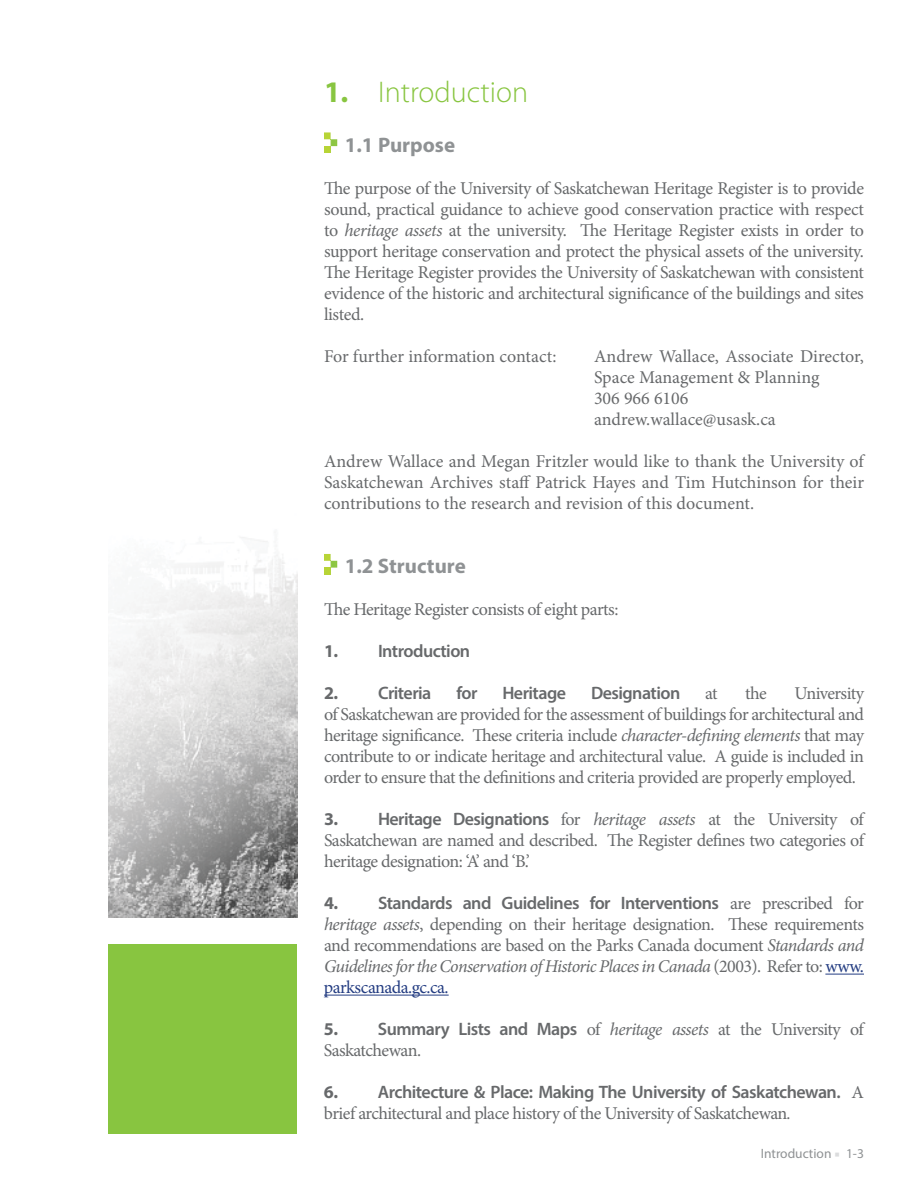
<style>
.page{position:relative;width:918px;height:1188px;background:#fff}
.page>*{position:absolute;margin:0;border:0;box-sizing:border-box;transform-origin:0 0}
.t1{font:300 30px "Myriad Pro";color:#88c540}
.t2{font:700 21px "Myriad Pro";color:#8f9294}
.t3{font:18px/21px "Minion Pro";letter-spacing:-.03em;color:#67696b;text-align:justify}
.t4{font:600 18px "Myriad Pro";letter-spacing:-.03em;color:#67696b}
.t5{font:18px/21px "Minion Pro";color:#67696b}
.t6{font:13.5px "Myriad Pro";color:#8f9294}
.s1{font-weight:700}
.s2{font-style:italic}
.s3{font-family:"Minion Pro";font-weight:400}
.s4{font-family:"Minion Pro";font-weight:400;font-style:italic}
.s5{color:#243d82}
.s6{font-family:"Minion Pro";font-weight:700;color:#dbdcdd}
</style>
<div class="page">
<img style="left:108px;top:537px;width:189px;height:380px">
<hr style="left:825px;top:974px;width:39px;height:1px;background:#243d82">
<hr style="left:324px;top:995px;width:125px;height:1px;background:#243d82">
<div style="left:108px;top:944px;width:189px;height:190px;background:#88c540"></div>
<svg style="left:324px;top:132px;width:13px;height:21px"></svg>
<svg style="left:324px;top:554px;width:13px;height:20px"></svg>
<h1 class="t1" style="left:324px;top:74px;width:206px"><span class="s1">1.</span> Introduction</h1>
<p class="t2" style="left:345px;top:132px;width:112px">1.1 Purpose</p>
<p class="t3" style="left:324px;top:179px;width:542px">The purpose of the University of Saskatchewan Heritage Register is to provide sound, practical guidance to achieve good conservation practice with respect to <span class="s2">heritage assets</span> at the university. The Heritage Register exists in order to support heritage conservation and protect the physical assets of the university.<br>The Heritage Register provides the University of Saskatchewan with consistent evidence of the historic and architectural significance of the buildings and sites listed.</p>
<p class="t5" style="left:324px;top:347px;width:234px">For further information contact:</p>
<p class="t5" style="left:594px;top:347px;width:271px">Andrew Wallace, Associate Director,<br>Space Management &amp; Planning<br>306 966 6106 andrew.wallace@usask.ca</p>
<p class="t3" style="left:324px;top:452px;width:542px">Andrew Wallace and Megan Fritzler would like to thank the University of Saskatchewan Archives staff Patrick Hayes and Tim Hutchinson for their contributions to the research and revision of this document.</p>
<p class="t2" style="left:345px;top:553px;width:123px">1.2 Structure</p>
<p class="t3" style="left:324px;top:601px;width:296px">The Heritage Register consists of eight parts:</p>
<p class="t4" style="left:324px;top:644px;width:148px"><span class="s1">1.</span> Introduction</p>
<p class="t4" style="left:324px;top:686px;width:109px"><span class="s1">2.</span> Criteria</p>
<p class="t4" style="left:456px;top:686px;width:23px">for</p>
<p class="t4" style="left:502px;top:686px;width:65px">Heritage</p>
<p class="t4" style="left:591px;top:686px;width:91px">Designation</p>
<p class="t3" style="left:705px;top:685px;width:14px">at</p>
<p class="t3" style="left:745px;top:685px;width:23px">the</p>
<p class="t3" style="left:324px;top:685px;width:542px;text-indent:470px">University of Saskatchewan are provided for the assessment of buildings for architectural and heritage significance. These criteria include <span class="s2">character-defining elements</span> that may contribute to or indicate heritage and architectural value. A guide is included in order to ensure that the definitions and criteria provided are properly employed.</p>
<p class="t4" style="left:324px;top:812px;width:541px"><span class="s1">3.</span> Heritage Designations <span class="s3">for</span> <span class="s4">heritage assets</span> <span class="s3">at the University of</span></p>
<p class="t3" style="left:324px;top:832px;width:542px">Saskatchewan are named and described. The Register defines two categories of heritage designation: ‘A’ and ‘B.’</p>
<p class="t4" style="left:324px;top:896px;width:541px"><span class="s1">4.</span> Standards and Guidelines for Interventions <span class="s3">are prescribed for</span></p>
<p class="t3" style="left:324px;top:916px;width:541px"><span class="s2">heritage assets</span>, depending on their heritage designation. These requirements and recommendations are based on the Parks Canada document <span class="s2">Standards and Guidelines for the Conservation of Historic Places in Canada</span> (2003). Refer to: <span class="s5">www. parkscanada.gc.ca.</span></p>
<p class="t4" style="left:324px;top:1022px;width:541px"><span class="s1">5.</span> Summary Lists and Maps <span class="s3">of</span> <span class="s4">heritage assets</span> <span class="s3">at the University of</span></p>
<p class="t3" style="left:324px;top:1042px;width:99px">Saskatchewan.</p>
<p class="t4" style="left:324px;top:1085px;width:542px"><span class="s1">6.</span> Architecture &amp; Place: Making The University of Saskatchewan. <span class="s3">A</span></p>
<p class="t3" style="left:324px;top:1105px;width:469px">brief architectural and place history of the University of Saskatchewan<span class="s2">.</span></p>
<p class="t6" style="left:761px;top:1148px;width:105px">Introduction <span class="s6">■</span> 1-3</p>
</div>
